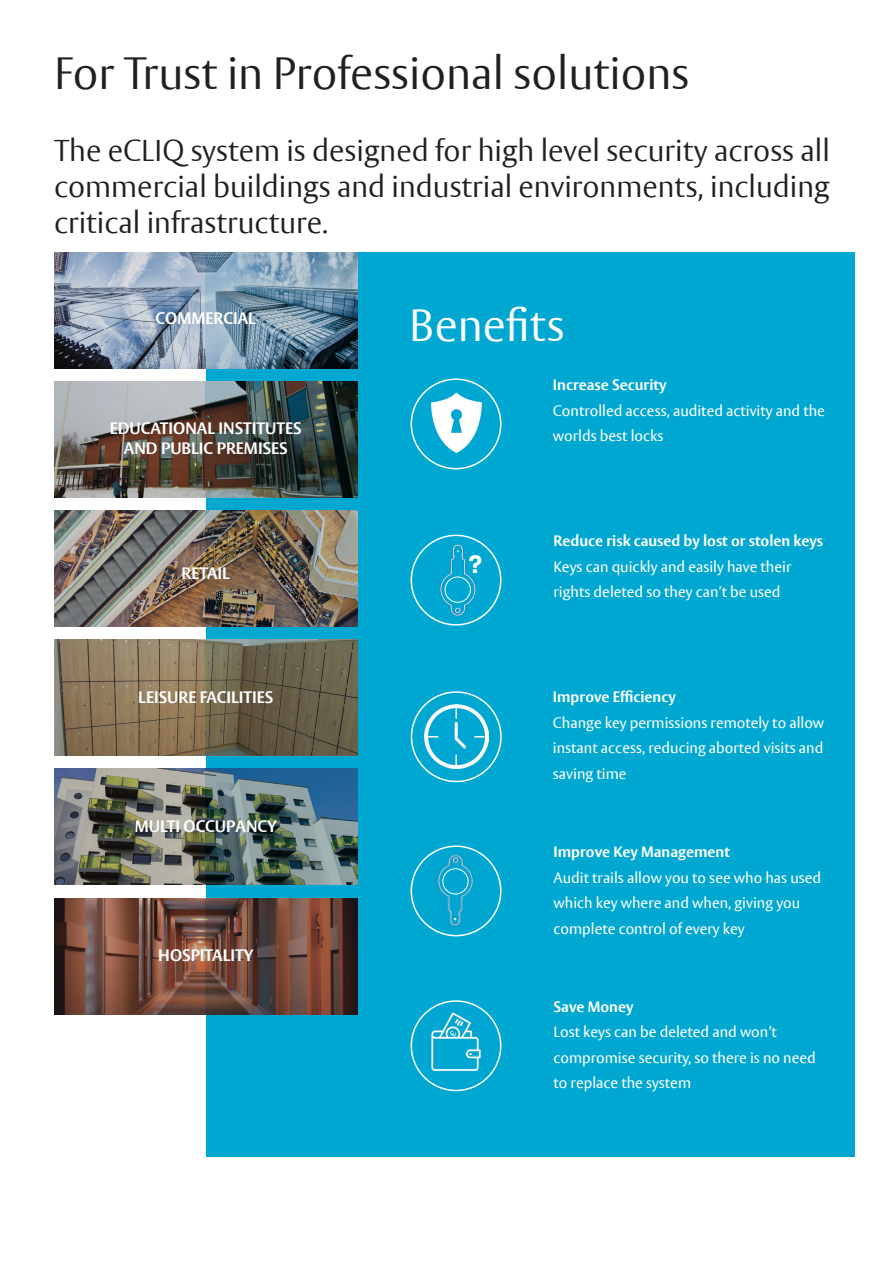
<style>
.page{position:relative;width:893px;height:1263px;background:#fff}
.page>*{position:absolute;margin:0;border:0;box-sizing:border-box;transform-origin:0 0}
.t1{font:300 45px "ASSA Vesta";color:#231f20}
.t2{font:300 45px "ASSA Vesta";color:#fff}
.t3{font:300 30px/36px "ASSA Vesta";color:#231f20;text-align:justify}
.t4{font:700 25.5px "Abloy Sans";color:#fff}
.t5{font:700 16.5px/19.8px "ASSA Vesta";color:#fff;text-align:center}
.t6{font:15px/25.5px "ASSA Vesta";color:#fff}
.t7{font:700 15px "ASSA Vesta";color:#fff}
</style>
<div class="page">
<div style="left:206px;top:253px;width:649px;height:904px;background:#00a7d1"></div>
<img style="left:54px;top:253px;width:304px;height:116px">
<img style="left:54px;top:382px;width:304px;height:116px">
<img style="left:54px;top:511px;width:304px;height:116px">
<img style="left:54px;top:640px;width:304px;height:116px">
<img style="left:54px;top:769px;width:304px;height:116px">
<img style="left:54px;top:898px;width:304px;height:116px">
<svg style="left:411px;top:691px;width:91px;height:91px"></svg>
<svg style="left:411px;top:1000px;width:90px;height:91px"></svg>
<svg style="left:411px;top:378px;width:90px;height:91px"></svg>
<svg style="left:410px;top:845px;width:92px;height:92px"></svg>
<svg style="left:411px;top:535px;width:90px;height:90px"></svg>
<img style="left:432px;top:616px;width:52px;height:2px">
<div style="left:445px;top:577px;width:26px;height:26px;border:1px solid #fff;border-radius:50%"></div>
<h1 class="t1" style="left:54px;top:46px;width:637px">For Trust in Professional solutions</h1>
<h2 class="t3" style="left:54px;top:134px;width:777px">The eCLIQ system is designed for high level security across all commercial buildings and industrial environments, including critical infrastructure.</h2>
<p class="t5" style="left:156px;top:309px;width:102px">COMMERCIAL</p>
<p class="t5" style="left:110px;top:419px;width:193px">EDUCATIONAL INSTITUTES<br>AND PUBLIC PREMISES</p>
<p class="t5" style="left:182px;top:564px;width:50px">RETAIL</p>
<p class="t5" style="left:138px;top:688px;width:136px">LEISURE FACILITIES</p>
<p class="t5" style="left:135px;top:817px;width:143px">MULTI OCCUPANCY</p>
<p class="t5" style="left:158px;top:946px;width:97px">HOSPITALITY</p>
<h1 class="t2" style="left:409px;top:299px;width:157px">Benefits</h1>
<h3 class="t4" style="left:468px;top:546px;width:16px">?</h3>
<p class="t7" style="left:553px;top:376px;width:115px">Increase Security</p>
<p class="t6" style="left:553px;top:398px;width:274px">Controlled access, audited activity and the worlds best locks</p>
<p class="t7" style="left:554px;top:532px;width:271px">Reduce risk caused by lost or stolen keys</p>
<p class="t6" style="left:554px;top:554px;width:239px">Keys can quickly and easily have their rights deleted so they can’t be used</p>
<p class="t7" style="left:553px;top:688px;width:124px">Improve Efficiency</p>
<p class="t6" style="left:553px;top:710px;width:273px;text-align:justify">Change key permissions remotely to allow instant access, reducing aborted visits and saving time</p>
<p class="t7" style="left:554px;top:842px;width:178px">Improve Key Management</p>
<p class="t6" style="left:554px;top:865px;width:269px">Audit trails allow you to see who has used which key where and when, giving you complete control of every key</p>
<p class="t7" style="left:553px;top:997px;width:82px">Save Money</p>
<p class="t6" style="left:553px;top:1020px;width:264px">Lost keys can be deleted and won’t compromise security, so there is no need to replace the system</p>
</div>
